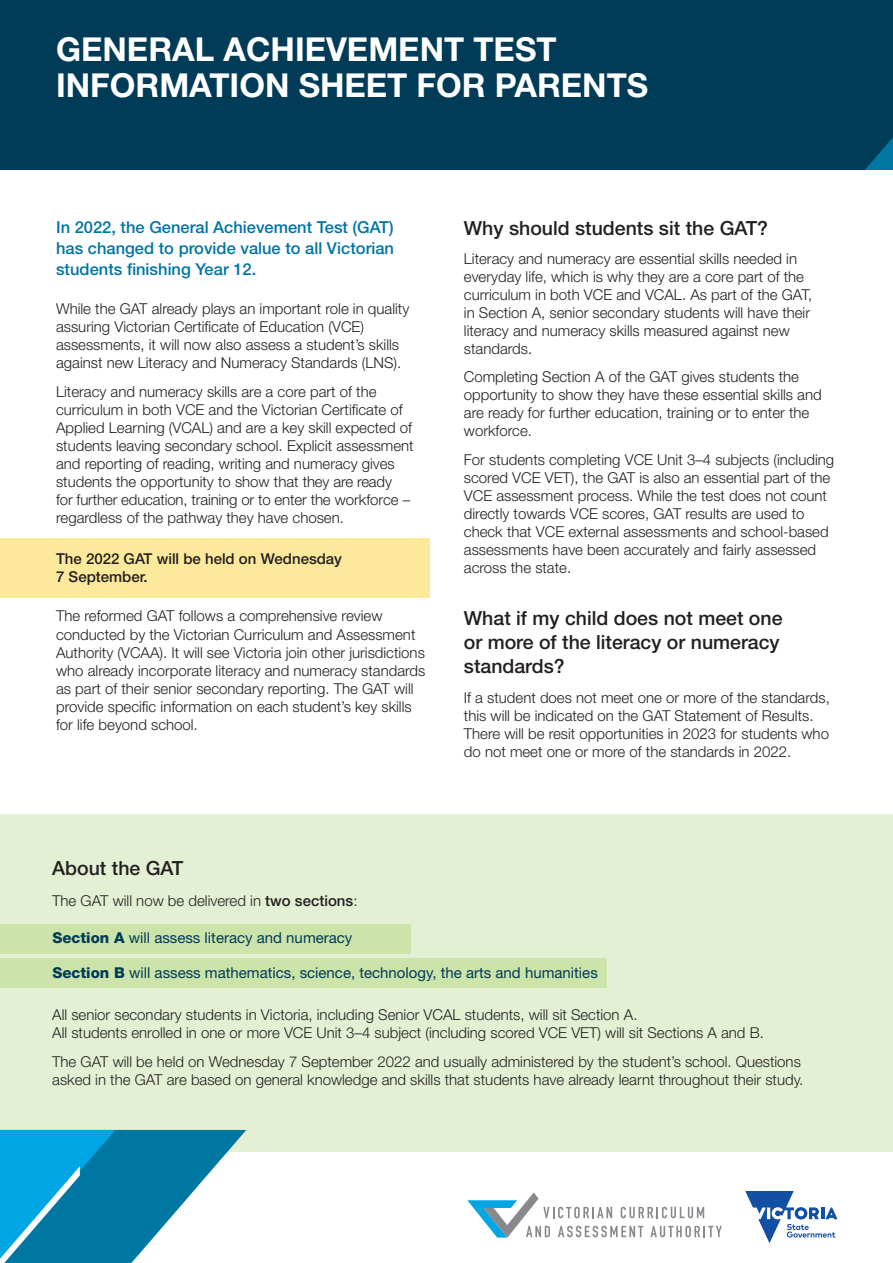
<style>
.page{position:relative;width:893px;height:1263px;background:#fff}
.page>*{position:absolute;margin:0;border:0;box-sizing:border-box;transform-origin:0 0}
.t1{font:700 33px/36px "Helvetica Neue LT Std";color:#fff}
.t2{font:500 19.5px/24px "Helvetica Neue LT Std";color:#231f20}
.t3{font:500 16.5px/21px "Helvetica Neue LT Std";color:#0076a3;text-align:justify}
.t4{font:300 15px/18px "Helvetica Neue LT Std";color:#231f20}
.t5{font:15px "Helvetica Neue LT Std";color:#003b57}
.t6{font:500 15px/18px "Helvetica Neue LT Std";color:#231f20}
.s1{font-weight:500}
.s2{font-weight:800}
</style>
<div class="page">
<div style="left:0;top:539px;width:429px;height:59px;background:#fce99b"></div>
<div style="left:0;top:814px;width:893px;height:338px;background:#e4f0d4"></div>
<svg style="left:467px;top:1192px;width:255px;height:45px"></svg>
<svg style="left:745px;top:1191px;width:92px;height:52px"></svg>
<div style="left:0;top:0;width:893px;height:170px;background:#003b57"></div>
<svg style="left:865px;top:137px;width:28px;height:33px"></svg>
<svg style="left:0;top:1130px;width:246px;height:133px"></svg>
<div style="left:0;top:924px;width:411px;height:30px;background:#cce3aa"></div>
<div style="left:0;top:958px;width:606px;height:30px;background:#cce3aa"></div>
<h1 class="t1" style="left:56px;top:31px;width:594px">GENERAL ACHIEVEMENT TEST<br>INFORMATION SHEET FOR PARENTS</h1>
<p class="t3" style="left:56px;top:216px;width:339px">In 2022, the General Achievement Test (GAT) has changed to provide value to all Victorian students finishing Year 12.</p>
<p class="t4" style="left:56px;top:299px;width:355px">While the GAT already plays an important role in quality assuring Victorian Certificate of Education (VCE) assessments, it will now also assess a student’s skills against new Literacy and Numeracy Standards (LNS).</p>
<p class="t4" style="left:56px;top:382px;width:359px">Literacy and numeracy skills are a core part of the curriculum in both VCE and the Victorian Certificate of Applied Learning (VCAL) and are a key skill expected of students leaving secondary school. Explicit assessment and reporting of reading, writing and numeracy gives students the opportunity to show that they are ready<br>for further education, training or to enter the workforce – regardless of the pathway they have chosen.</p>
<p class="t6" style="left:56px;top:550px;width:287px">The 2022 GAT will be held on Wednesday<br>7 September.</p>
<p class="t4" style="left:56px;top:607px;width:371px">The reformed GAT follows a comprehensive review conducted by the Victorian Curriculum and Assessment Authority (VCAA). It will see Victoria join other jurisdictions who already incorporate literacy and numeracy standards as part of their senior secondary reporting. The GAT will provide specific information on each student’s key skills for life beyond school.</p>
<h2 class="t2" style="left:464px;top:216px;width:306px">Why should students sit the GAT?</h2>
<p class="t4" style="left:464px;top:249px;width:350px">Literacy and numeracy are essential skills needed in everyday life, which is why they are a core part of the curriculum in both VCE and VCAL. As part of the GAT, in Section A, senior secondary students will have their literacy and numeracy skills measured against new standards.</p>
<p class="t4" style="left:464px;top:368px;width:359px">Completing Section A of the GAT gives students the opportunity to show they have these essential skills and are ready for further education, training or to enter the workforce.</p>
<p class="t4" style="left:464px;top:450px;width:372px">For students completing VCE Unit 3–4 subjects (including scored VCE VET), the GAT is also an essential part of the VCE assessment process. While the test does not count directly towards VCE scores, GAT results are used to check that VCE external assessments and school-based assessments have been accurately and fairly assessed across the state.</p>
<h2 class="t2" style="left:464px;top:605px;width:320px">What if my child does not meet one or more of the literacy or numeracy standards?</h2>
<p class="t4" style="left:464px;top:689px;width:367px">If a student does not meet one or more of the standards, this will be indicated on the GAT Statement of Results.<br>There will be resit opportunities in 2023 for students who do not meet one or more of the standards in 2022.</p>
<h2 class="t2" style="left:52px;top:856px;width:133px">About the GAT</h2>
<p class="t4" style="left:52px;top:891px;width:307px">The GAT will now be delivered in <span class="s1">two sections</span>:</p>
<p class="t5" style="left:52px;top:929px;width:302px"><span class="s2">Section A</span> will assess literacy and numeracy</p>
<p class="t5" style="left:52px;top:963px;width:547px"><span class="s2">Section B</span> will assess mathematics, science, technology, the arts and humanities</p>
<p class="t4" style="left:52px;top:1005px;width:713px">All senior secondary students in Victoria, including Senior VCAL students, will sit Section A.<br>All students enrolled in one or more VCE Unit 3–4 subject (including scored VCE VET) will sit Sections A and B.</p>
<p class="t4" style="left:52px;top:1052px;width:753px">The GAT will be held on Wednesday 7 September 2022 and usually administered by the student’s school. Questions asked in the GAT are based on general knowledge and skills that students have already learnt throughout their study.</p>
</div>
